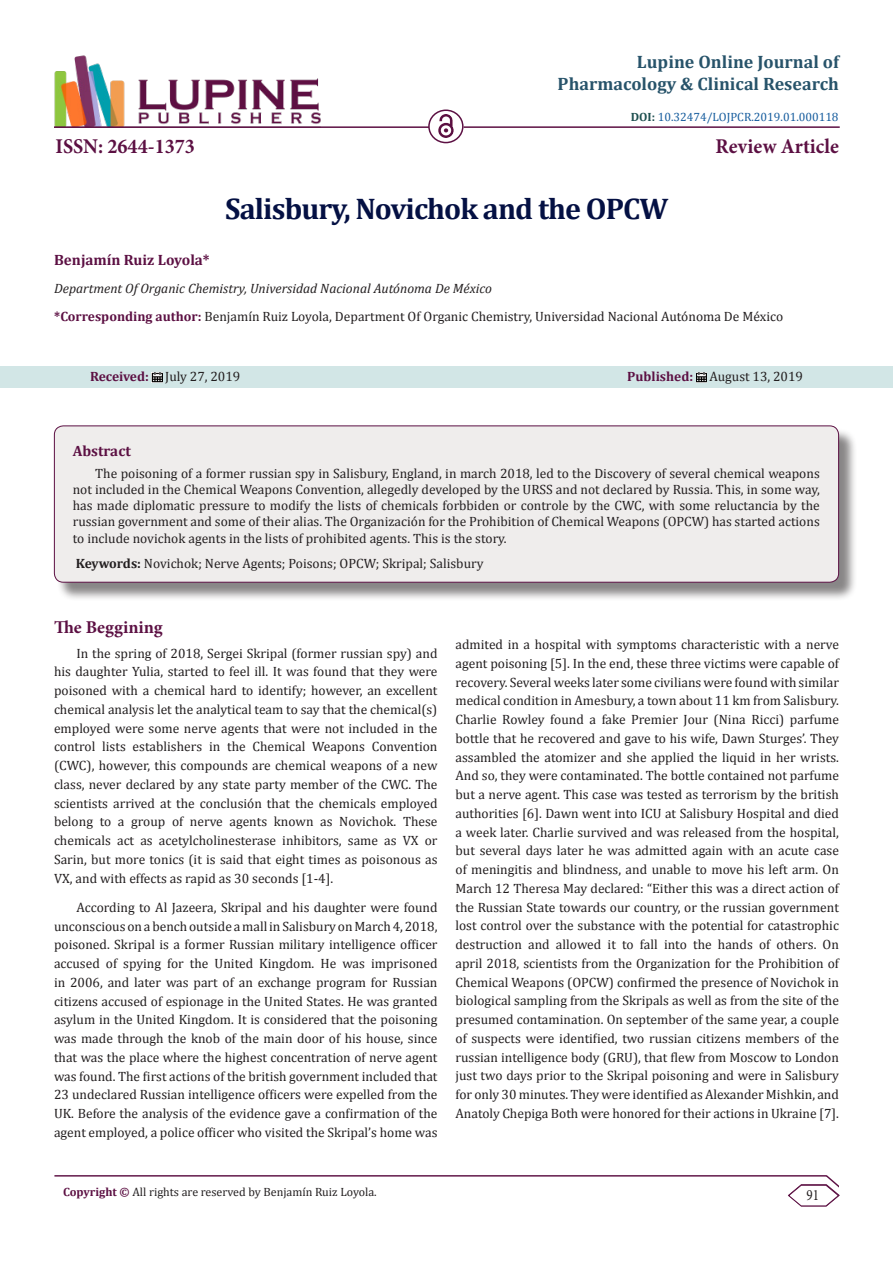
<style>
.page{position:relative;width:893px;height:1263px;background:#fff}
.page>*{position:absolute;margin:0;border:0;box-sizing:border-box;transform-origin:0 0}
.t1{font:700 30px "Cambria";letter-spacing:-.03em;color:#041043}
.t2{font:700 21px "Minion Pro";color:#5c1043;scale:.96 1}
.t3{font:700 18px "Cambria";color:#27536a}
.t4{font:700 18px "Minion Pro";color:#5c1043}
.t5{font:15.75px "Minion Pro";color:#231f20;scale:.83 1}
.t6{font:700 15px "Cambria";color:#5c1043}
.t7{font:13.5px/18.8px "Cambria";color:#231f20;text-align:justify}
.t8{font:italic 13.5px "Cambria";color:#231f20}
.t9{font:12px "Cambria";color:#231f20}
.t10{font:12px "Cambria";color:#175d9e}
.s1{font-weight:700;color:#1e5050}
.s2{font-weight:700;color:#5c1043}
.s3{font-weight:700}
</style>
<div class="page">
<hr style="left:54px;top:1175px;width:773px;height:1px;background:#5c1043">
<svg style="left:787px;top:1175px;width:53px;height:32px"></svg>
<img style="left:54px;top:55px;width:267px;height:71px">
<hr style="left:54px;top:126px;width:375px;height:2px;background:#5c1043">
<img style="left:438px;top:115px;width:15px;height:23px">
<div style="left:0;top:366px;width:893px;height:22px;background:#d2e6e6"></div>
<svg style="left:152px;top:372px;width:10px;height:10px"></svg>
<svg style="left:696px;top:372px;width:11px;height:10px"></svg>
<div style="left:428px;top:109px;width:36px;height:34px;border:2px solid #5c1043;border-radius:50%"></div>
<hr style="left:464px;top:126px;width:376px;height:2px;background:#5c1043">
<div style="left:56px;top:428px;width:802px;height:173px;background:#231f20;opacity:.54"></div>
<div style="left:54px;top:426px;width:785px;height:156px;background:#efedec;border-radius:9px"></div>
<div style="left:54px;top:425px;width:785px;height:158px;border:1px solid #5c1043;border-radius:9px"></div>
<p class="t3" style="left:637px;top:49px;width:203px">Lupine Online Journal of</p>
<p class="t3" style="left:558px;top:71px;width:283px">Pharmacology &amp; Clinical Research</p>
<p class="t2" style="left:56px;top:131px;width:147px">ISSN: 2644-1373</p>
<p class="t10" style="left:631px;top:110px;width:209px"><span class="s1">DOI:</span> 10.32474/LOJPCR.2019.01.000118</p>
<p class="t1" style="left:225px;top:188px;width:445px">Salisbury, Novichok and the OPCW</p>
<p class="t2" style="left:716px;top:131px;width:130px">Review Article</p>
<p class="t6" style="left:54px;top:249px;width:157px">Benjamín Ruiz Loyola*</p>
<p class="t8" style="left:54px;top:279px;width:439px">Department Of Organic Chemistry, Universidad Nacional Autónoma De México</p>
<p class="t7" style="left:54px;top:307px;width:731px"><span class="s2">*Corresponding author:</span> Benjamín Ruiz Loyola, Department Of Organic Chemistry, Universidad Nacional Autónoma De México</p>
<p class="t7" style="left:90px;top:367px;width:152px"><span class="s2">Received:</span> July 27, 2019</p>
<p class="t7" style="left:627px;top:367px;width:177px"><span class="s2">Published:</span> August 13, 2019</p>
<p class="t6" style="left:73px;top:440px;width:60px">Abstract</p>
<p class="t7" style="left:73px;top:465px;width:749px;line-height:16.2px;text-indent:22px">The poisoning of a former russian spy in Salisbury, England, in march 2018, led to the Discovery of several chemical weapons not included in the Chemical Weapons Convention, allegedly developed by the URSS and not declared by Russia. This, in some way, has made diplomatic pressure to modify the lists of chemicals forbbiden or controle by the CWC, with some reluctancia by the russian government and some of their alias. The Organización for the Prohibition of Chemical Weapons (OPCW) has started actions to include novichok agents in the lists of prohibited agents. This is the story.</p>
<p class="t7" style="left:76px;top:554px;width:409px"><span class="s3">Keywords:</span> Novichok; Nerve Agents; Poisons; OPCW; Skripal; Salisbury</p>
<p class="t4" style="left:54px;top:614px;width:110px">The Beggining</p>
<p class="t7" style="left:54px;top:643px;width:385px;text-indent:22px">In the spring of 2018, Sergei Skripal (former russian spy) and his daughter Yulia, started to feel ill. It was found that they were poisoned with a chemical hard to identify; however, an excellent chemical analysis let the analytical team to say that the chemical(s) employed were some nerve agents that were not included in the control lists establishers in the Chemical Weapons Convention (CWC), however, this compounds are chemical weapons of a new class, never declared by any state party member of the CWC. The scientists arrived at the conclusión that the chemicals employed belong to a group of nerve agents known as Novichok. These chemicals act as acetylcholinesterase inhibitors, same as VX or Sarin, but more tonics (it is said that eight times as poisonous as VX, and with effects as rapid as 30 seconds [1-4].</p>
<p class="t7" style="left:54px;top:898px;width:385px;text-indent:22px">According to Al Jazeera, Skripal and his daughter were found unconscious on a bench outside a mall in Salisbury on March 4, 2018, poisoned. Skripal is a former Russian military intelligence officer accused of spying for the United Kingdom. He was imprisoned in 2006, and later was part of an exchange program for Russian citizens accused of espionage in the United States. He was granted asylum in the United Kingdom. It is considered that the poisoning was made through the knob of the main door of his house, since that was the place where the highest concentration of nerve agent was found. The first actions of the british government included that 23 undeclared Russian intelligence officers were expelled from the UK. Before the analysis of the evidence gave a confirmation of the agent employed, a police officer who visited the Skripal’s home was</p>
<p class="t7" style="left:455px;top:635px;width:385px">admited in a hospital with symptoms characteristic with a nerve agent poisoning [5]. In the end, these three victims were capable of recovery. Several weeks later some civilians were found with similar medical condition in Amesbury, a town about 11 km from Salisbury.<br>Charlie Rowley found a fake Premier Jour (Nina Ricci) parfume bottle that he recovered and gave to his wife, Dawn Sturges’. They assambled the atomizer and she applied the liquid in her wrists.<br>And so, they were contaminated. The bottle contained not parfume but a nerve agent. This case was tested as terrorism by the british authorities [6]. Dawn went into ICU at Salisbury Hospital and died a week later. Charlie survived and was released from the hospital, but several days later he was admitted again with an acute case of meningitis and blindness, and unable to move his left arm. On March 12 Theresa May declared: “Either this was a direct action of the Russian State towards our country, or the russian government lost control over the substance with the potential for catastrophic destruction and allowed it to fall into the hands of others. On april 2018, scientists from the Organization for the Prohibition of Chemical Weapons (OPCW) confirmed the presence of Novichok in biological sampling from the Skripals as well as from the site of the presumed contamination. On september of the same year, a couple of suspects were identified, two russian citizens members of the russian intelligence body (GRU), that flew from Moscow to London just two days prior to the Skripal poisoning and were in Salisbury for only 30 minutes. They were identified as Alexander Mishkin, and Anatoly Chepiga Both were honored for their actions in Ukraine [7].</p>
<p class="t9" style="left:63px;top:1185px;width:315px"><span class="s2">Copyright ©</span> All rights are reserved by Benjamín Ruiz Loyola.</p>
<p class="t5" style="left:807px;top:1184px;width:17px">91</p>
</div>
